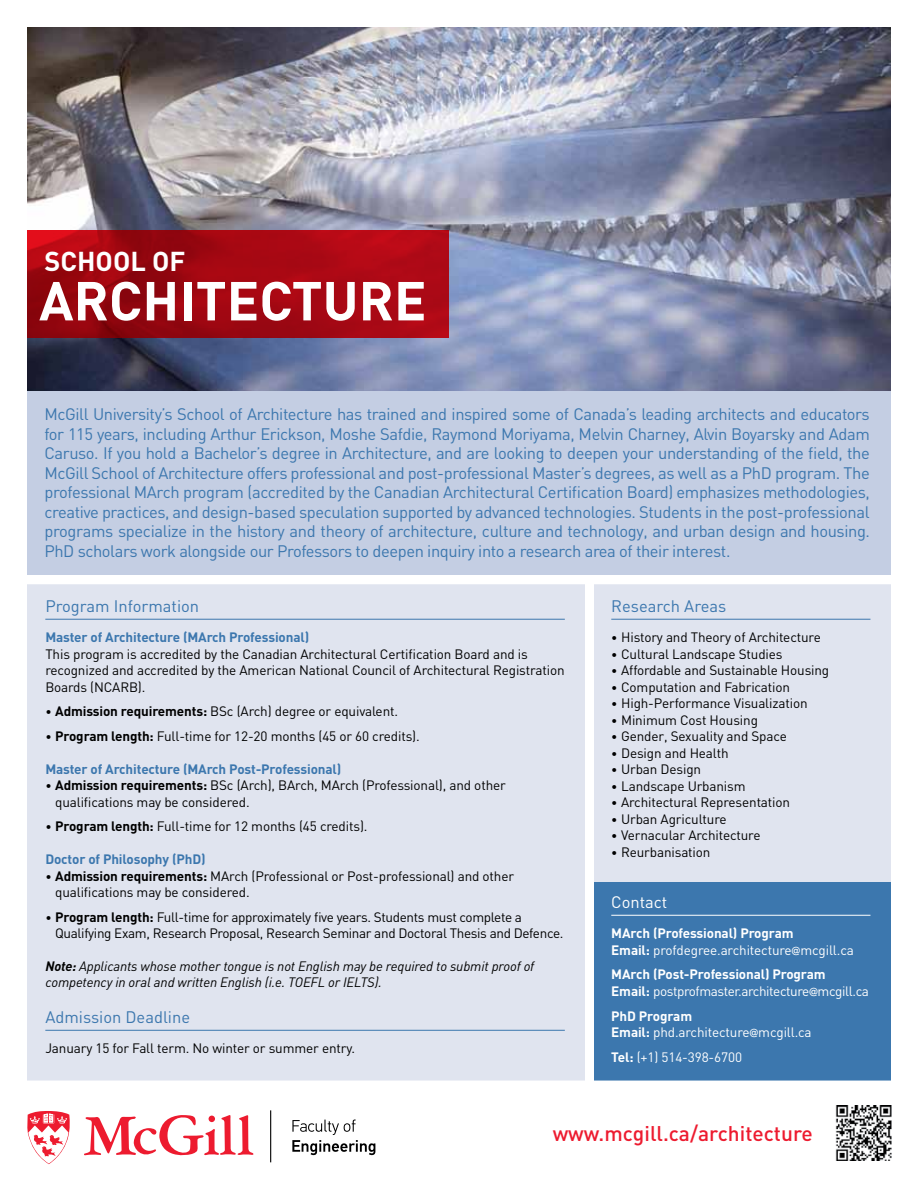
<style>
.page{position:relative;width:918px;height:1188px;background:#fff}
.page>*{position:absolute;margin:0;border:0;box-sizing:border-box;transform-origin:0 0}
.t1{font:700 54px "DIN";color:#fff}
.t2{font:700 27px "DIN";color:#fff}
.t3{font:500 21px "DIN";color:#ed1b2f}
.t4{font:16.5px/19.5px "DIN";letter-spacing:-.02em;color:#3c77ae;text-align:justify}
.t5{font:16.5px "DIN";color:#3c77ae}
.t6{font:16.5px "DIN";color:#fff}
.t7{font:13.5px/16.5px "DIN";letter-spacing:-.01em;color:#000}
.t8{font:700 13.5px/16.5px "DIN";letter-spacing:-.01em;color:#fff}
.t9{font:italic 13.5px/16.5px "DIN";letter-spacing:-.01em;color:#000}
.t10{font:700 13.5px "DIN";letter-spacing:-.01em;color:#3c77ae}
.t11{font:13.5px/16.5px "DIN";letter-spacing:-.01em;color:#fff}
.s1{font-size:12px}
.s2{font-weight:700}
.s3{font-weight:400}
.s4{font-family:"Franklin Gothic";font-weight:400;font-size:12px}
.s5{font-family:"Franklin Gothic";font-size:12px}
</style>
<div class="page">
<div style="left:27px;top:370px;width:864px;height:205px;background:#c4cee3"></div>
<img style="left:27px;top:27px;width:864px;height:364px">
<div style="left:27px;top:584px;width:864px;height:500px;background:#e0e4ef"></div>
<div style="left:590px;top:882px;width:301px;height:202px;background:#3c77ae"></div>
<hr style="left:45px;top:619px;width:520px;height:1px;background:#3c77ae">
<hr style="left:45px;top:1030px;width:520px;height:1px;background:#3c77ae">
<hr style="left:611px;top:915px;width:259px;height:1px;background:#fff">
<div style="left:585px;top:578px;width:9px;height:546px;background:#fff"></div>
<div style="left:19px;top:1081px;width:892px;height:9px;background:#fff"></div>
<svg style="left:27px;top:230px;width:422px;height:108px;background:#a30712"></svg>
<hr style="left:611px;top:619px;width:259px;height:1px;background:#3c77ae">
<svg style="left:84px;top:1115px;width:170px;height:41px"></svg>
<svg style="left:27px;top:1111px;width:43px;height:53px"></svg>
<hr style="left:270px;top:1110px;width:1px;height:52px;background:#000">
<svg style="left:292px;top:1120px;width:83px;height:35px"></svg>
<img style="left:835px;top:1106px;width:57px;height:55px">
<h2 class="t2" style="left:44px;top:244px;width:143px">school OF</h2>
<h1 class="t1" style="left:39px;top:266px;width:382px">Architecture</h1>
<p class="t4" style="left:44px;top:404px;width:827px">McGill University’s School of Architecture has trained and inspired some of Canada’s leading architects and educators for 115 years, including Arthur Erickson, Moshe Safdie, Raymond Moriyama, Melvin Charney, Alvin Boyarsky and Adam Caruso. If you hold a Bachelor’s degree in Architecture, and are looking to deepen your understanding of the field, the McGill School of Architecture offers professional and post-professional Master’s degrees, as well as a PhD program. The professional MArch program (accredited by the Canadian Architectural Certification Board) emphasizes methodologies, creative practices, and design-based speculation supported by advanced technologies. Students in the post-professional programs specialize in the history and theory of architecture, culture and technology, and urban design and housing.<br>PhD scholars work alongside our Professors to deepen inquiry into a research area of their interest.</p>
<p class="t5" style="left:45px;top:596px;width:155px">Program Information</p>
<p class="t10" style="left:45px;top:629px;width:265px">Master of Architecture (MArch Professional)</p>
<p class="t7" style="left:45px;top:645px;width:521px">This program is accredited by the Canadian Architectural Certification Board and is recognized and accredited by the American National Council of Architectural Registration<br>Boards (NCARB).</p>
<p class="t7" style="left:45px;top:703px;width:354px"><span class="s1">•</span> <span class="s2">Admission requirements:</span> BSc (Arch) degree or equivalent.</p>
<p class="t7" style="left:45px;top:728px;width:376px"><span class="s1">•</span> <span class="s2">Program length:</span> Full-time for 12-20 months (45 or 60 credits).</p>
<p class="t10" style="left:45px;top:760px;width:298px">Master of Architecture (MArch Post-Professional)</p>
<p class="t7" style="left:55px;top:777px;width:452px;text-indent:-10px"><span class="s1">•</span> <span class="s2">Admission requirements:</span> BSc (Arch), BArch, MArch (Professional), and other qualifications may be considered.</p>
<p class="t7" style="left:45px;top:818px;width:324px"><span class="s1">•</span> <span class="s2">Program length:</span> Full-time for 12 months (45 credits).</p>
<p class="t10" style="left:45px;top:850px;width:162px">Doctor of Philosophy (PhD)</p>
<p class="t7" style="left:55px;top:867px;width:460px;text-indent:-10px"><span class="s1">•</span> <span class="s2">Admission requirements:</span> MArch (Professional or Post-professional) and other qualifications may be considered.</p>
<p class="t7" style="left:55px;top:908px;width:510px;text-indent:-10px"><span class="s1">•</span> <span class="s2">Program length:</span> Full-time for approximately five years. Students must complete a<br>Qualifying Exam, Research Proposal, Research Seminar and Doctoral Thesis and Defence.</p>
<p class="t9" style="left:45px;top:958px;width:490px"><span class="s2">Note:</span> Applicants whose mother tongue is not English may be required to submit proof of competency in oral and written English (i.e. TOEFL or IELTS).</p>
<p class="t5" style="left:45px;top:1007px;width:146px">Admission Deadline</p>
<p class="t7" style="left:45px;top:1040px;width:311px">January 15 for Fall term. No winter or summer entry.</p>
<p class="t5" style="left:611px;top:596px;width:117px">Research Areas</p>
<p class="t7" style="left:611px;top:629px;width:211px"><span class="s1">•</span> History and Theory of Architecture</p>
<p class="t7" style="left:611px;top:645px;width:173px"><span class="s1">•</span> Cultural Landscape Studies</p>
<p class="t7" style="left:611px;top:662px;width:220px"><span class="s1">•</span> Affordable and Sustainable Housing</p>
<p class="t7" style="left:611px;top:678px;width:180px"><span class="s1">•</span> Computation and Fabrication</p>
<p class="t7" style="left:611px;top:695px;width:198px"><span class="s1">•</span> High-Performance Visualization</p>
<p class="t7" style="left:611px;top:711px;width:148px"><span class="s1">•</span> Minimum Cost Housing</p>
<p class="t7" style="left:611px;top:728px;width:177px"><span class="s1">•</span> Gender, Sexuality and Space</p>
<p class="t7" style="left:611px;top:744px;width:119px"><span class="s1">•</span> Design and Health</p>
<p class="t7" style="left:611px;top:761px;width:91px"><span class="s1">•</span> Urban Design</p>
<p class="t7" style="left:611px;top:777px;width:136px"><span class="s1">•</span> Landscape Urbanism</p>
<p class="t7" style="left:611px;top:794px;width:180px"><span class="s1">•</span> Architectural Representation</p>
<p class="t7" style="left:611px;top:810px;width:117px"><span class="s1">•</span> Urban Agriculture</p>
<p class="t7" style="left:611px;top:827px;width:151px"><span class="s1">•</span> Vernacular Architecture</p>
<p class="t7" style="left:611px;top:843px;width:101px"><span class="s1">•</span> Reurbanisation</p>
<p class="t6" style="left:611px;top:892px;width:58px">Contact</p>
<p class="t8" style="left:611px;top:925px;width:244px">MArch (Professional) Program<br>Email: <span class="s3">profdegree.architecture</span><span class="s4">@</span><span class="s3">mcgill.ca</span></p>
<p class="t8" style="left:611px;top:966px;width:259px">MArch (Post-Professional) Program<br>Email: <span class="s3">postprofmaster.architecture</span><span class="s4">@</span><span class="s3">mcgill.ca</span></p>
<p class="t11" style="left:611px;top:1007px;width:202px"><span class="s2">PhD Program<br>Email:</span> phd.architecture<span class="s5">@</span>mcgill.ca</p>
<p class="t11" style="left:611px;top:1048px;width:132px"><span class="s2">Tel:</span> (+1) 514-398-6700</p>
<h3 class="t3" style="left:553px;top:1120px;width:262px">www.mcgill.ca/architecture</h3>
</div>
